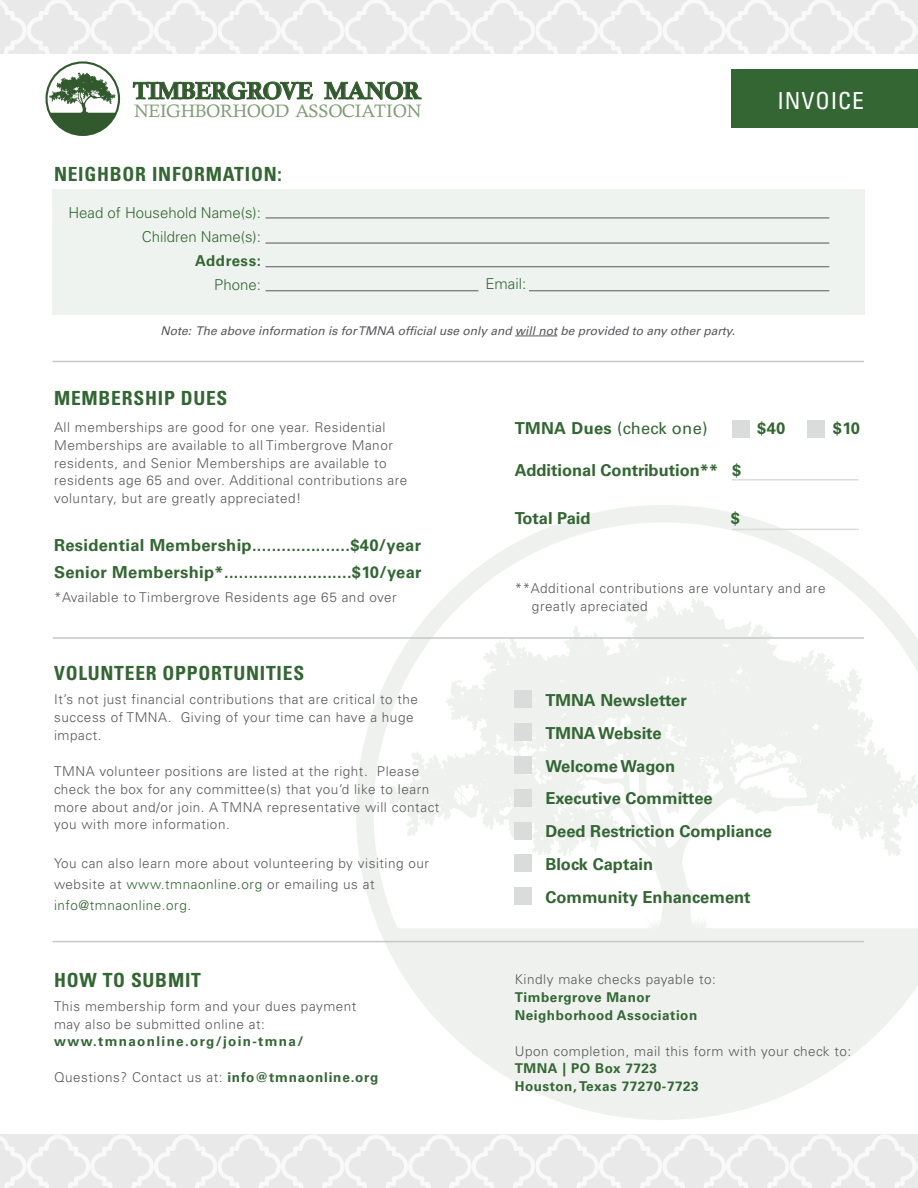
<style>
.page{position:relative;width:918px;height:1188px;background:#fff}
.page>*{position:absolute;margin:0;border:0;box-sizing:border-box;transform-origin:0 0}
.t1{font:24px "Calis MT Bol";letter-spacing:-.02em;color:#32592e}
.t2{font:condensed 23.55px "Univers";letter-spacing:.04em;color:#fff}
.t3{font:700 condensed 19.5px "Univers";letter-spacing:.04em;color:#363}
.t4{font:18.15px "Calisto";letter-spacing:-.02em;color:#7e9c74}
.t5{font:700 16.5px/32.8px "Univers";color:#363}
.t6{font:700 16.5px/26.8px "Univers";letter-spacing:.02em;color:#363}
.t7{font:16.5px "Univers";letter-spacing:.02em;color:#363}
.t8{font:300 15px/24px "Univers";color:#363;text-align:right}
.t9{font:700 15px "Univers";letter-spacing:.04em;color:#363}
.t10{font:300 13.5px/17.9px "Univers";letter-spacing:.04em;color:#58585b}
.t11{font:700 13.5px/17.9px "Univers";letter-spacing:.04em;color:#336734}
.t12{font:700 13.5px "Univers";letter-spacing:.1em;color:#336734}
.t13{font:italic 12px "Univers";color:#58585b}
.s1{color:#363}
.s2{font-weight:700;color:#336734}
.s3{font-weight:700}
</style>
<div class="page">
<svg style="left:356px;top:505px;width:562px;height:615px"></svg>
<hr style="left:53px;top:637px;width:811px;height:2px;background:#c6c7c8">
<hr style="left:53px;top:361px;width:811px;height:1px;background:#c6c7c8">
<hr style="left:53px;top:941px;width:811px;height:1px;background:#c6c7c8">
<div style="left:732px;top:421px;width:17px;height:17px;background:#dadbdb"></div>
<div style="left:515px;top:691px;width:17px;height:17px;background:#dadbdb"></div>
<div style="left:515px;top:724px;width:17px;height:17px;background:#dadbdb"></div>
<div style="left:515px;top:756px;width:17px;height:18px;background:#dadbdb"></div>
<div style="left:515px;top:789px;width:17px;height:18px;background:#dadbdb"></div>
<div style="left:515px;top:822px;width:17px;height:17px;background:#dadbdb"></div>
<div style="left:515px;top:855px;width:17px;height:17px;background:#dadbdb"></div>
<div style="left:515px;top:888px;width:17px;height:17px;background:#dadbdb"></div>
<div style="left:807px;top:421px;width:18px;height:17px;background:#dadbdb"></div>
<hr style="left:732px;top:479px;width:127px;height:2px;background:#dadbdb">
<hr style="left:732px;top:529px;width:127px;height:1px;background:#dadbdb">
<div style="left:53px;top:190px;width:812px;height:125px;background:#eff3ef"></div>
<hr style="left:515px;top:336px;width:42px;height:1px;background:#58585b">
<hr style="left:266px;top:218px;width:563px;height:1px;background:#58585b">
<hr style="left:266px;top:243px;width:563px;height:1px;background:#58585b">
<hr style="left:266px;top:266px;width:563px;height:1px;background:#58585b">
<hr style="left:266px;top:290px;width:212px;height:1px;background:#58585b">
<hr style="left:529px;top:290px;width:300px;height:1px;background:#58585b">
<svg style="left:0;top:1134px;width:918px;height:54px"></svg>
<svg style="left:0;top:0;width:918px;height:54px"></svg>
<div style="left:732px;top:69px;width:186px;height:59px;background:#363"></div>
<svg style="left:45px;top:62px;width:75px;height:75px"></svg>
<svg style="left:133px;top:82px;width:180px;height:17px"></svg>
<svg style="left:324px;top:82px;width:97px;height:18px"></svg>
<svg style="left:49px;top:72px;width:67px;height:65px"></svg>
<div style="left:45px;top:61px;width:75px;height:75px;border:2px solid #32592e;border-radius:50%"></div>
<h1 class="t1" style="left:133px;top:77px;width:290px">TIMBERGROVE MANOR</h1>
<h3 class="t4" style="left:134px;top:101px;width:289px">NEIGHBORHOOD ASSOCIATION</h3>
<h3 class="t3" style="left:54px;top:162px;width:229px">NEIGHBOR INFORMATION:</h3>
<p class="t8" style="left:68px;top:201px;width:194px">Head of Household Name(s):<br>Children Name(s):</p>
<p class="t9" style="left:195px;top:252px;width:67px">Address:</p>
<p class="t8" style="left:214px;top:273px;width:48px">Phone:</p>
<p class="t8" style="left:485px;top:272px;width:42px">Email:</p>
<p class="t13" style="left:160px;top:323px;width:576px">Note: The above information is for TMNA official use only and will not be provided to any other party.</p>
<h2 class="t2" style="left:777px;top:86px;width:88px">INVOICE</h2>
<h3 class="t3" style="left:54px;top:386px;width:175px">MEMBERSHIP DUES</h3>
<p class="t10" style="left:54px;top:418px;width:355px">All memberships are good for one year. Residential Memberships are available to all Timbergrove Manor residents, and Senior Memberships are available to residents age 65 and over. Additional contributions are voluntary, but are greatly appreciated!</p>
<p class="t6" style="left:54px;top:532px;width:369px">Residential Membership....................$40/year<br>Senior Membership*..........................$10/year</p>
<p class="t10" style="left:54px;top:588px;width:344px">*Available to Timbergrove Residents age 65 and over</p>
<h3 class="t3" style="left:54px;top:661px;width:252px">VOLUNTEER OPPORTUNITIES</h3>
<p class="t10" style="left:54px;top:690px;width:365px">It’s not just financial contributions that are critical to the success of TMNA. Giving of your time can have a huge impact.</p>
<p class="t10" style="left:54px;top:762px;width:387px">TMNA volunteer positions are listed at the right. Please check the box for any committee(s) that you’d like to learn more about and/or join. A TMNA representative will contact you with more information.</p>
<p class="t10" style="left:54px;top:853px;width:377px;line-height:20.9px">You can also learn more about volunteering by visiting our website at <span class="s1">www.tmnaonline.org</span> or emailing us at <span class="s1">info@tmnaonline.org.</span></p>
<h3 class="t3" style="left:54px;top:968px;width:148px">HOW TO SUBMIT</h3>
<p class="t10" style="left:54px;top:997px;width:304px">This membership form and your dues payment may also be submitted online at:</p>
<p class="t12" style="left:54px;top:1034px;width:251px">www.tmnaonline.org/join-tmna/</p>
<p class="t10" style="left:54px;top:1069px;width:326px">Questions? Contact us at: <span class="s2">info@tmnaonline.org</span></p>
<p class="t7" style="left:515px;top:419px;width:194px"><span class="s3">TMNA Dues</span> (check one)</p>
<p class="t5" style="left:757px;top:412px;width:30px">$40</p>
<p class="t5" style="left:833px;top:412px;width:29px">$10</p>
<p class="t5" style="left:515px;top:454px;width:228px">Additional Contribution** $</p>
<p class="t5" style="left:515px;top:502px;width:77px">Total Paid</p>
<p class="t5" style="left:731px;top:502px;width:11px">$</p>
<p class="t10" style="left:532px;top:579px;width:295px;text-indent:-17px">**Additional contributions are voluntary and are greatly apreciated</p>
<p class="t5" style="left:545px;top:684px;width:228px">TMNA Newsletter<br>TMNA Website<br>Welcome Wagon<br>Executive Committee<br>Deed Restriction Compliance<br>Block Captain<br>Community Enhancement</p>
<p class="t10" style="left:515px;top:970px;width:203px">Kindly make checks payable to:</p>
<p class="t11" style="left:515px;top:988px;width:184px">Timbergrove Manor<br>Neighborhood Association</p>
<p class="t10" style="left:515px;top:1042px;width:338px">Upon completion, mail this form with your check to:</p>
<p class="t11" style="left:515px;top:1060px;width:185px">TMNA | PO Box 7723<br>Houston, Texas 77270-7723</p>
</div>
